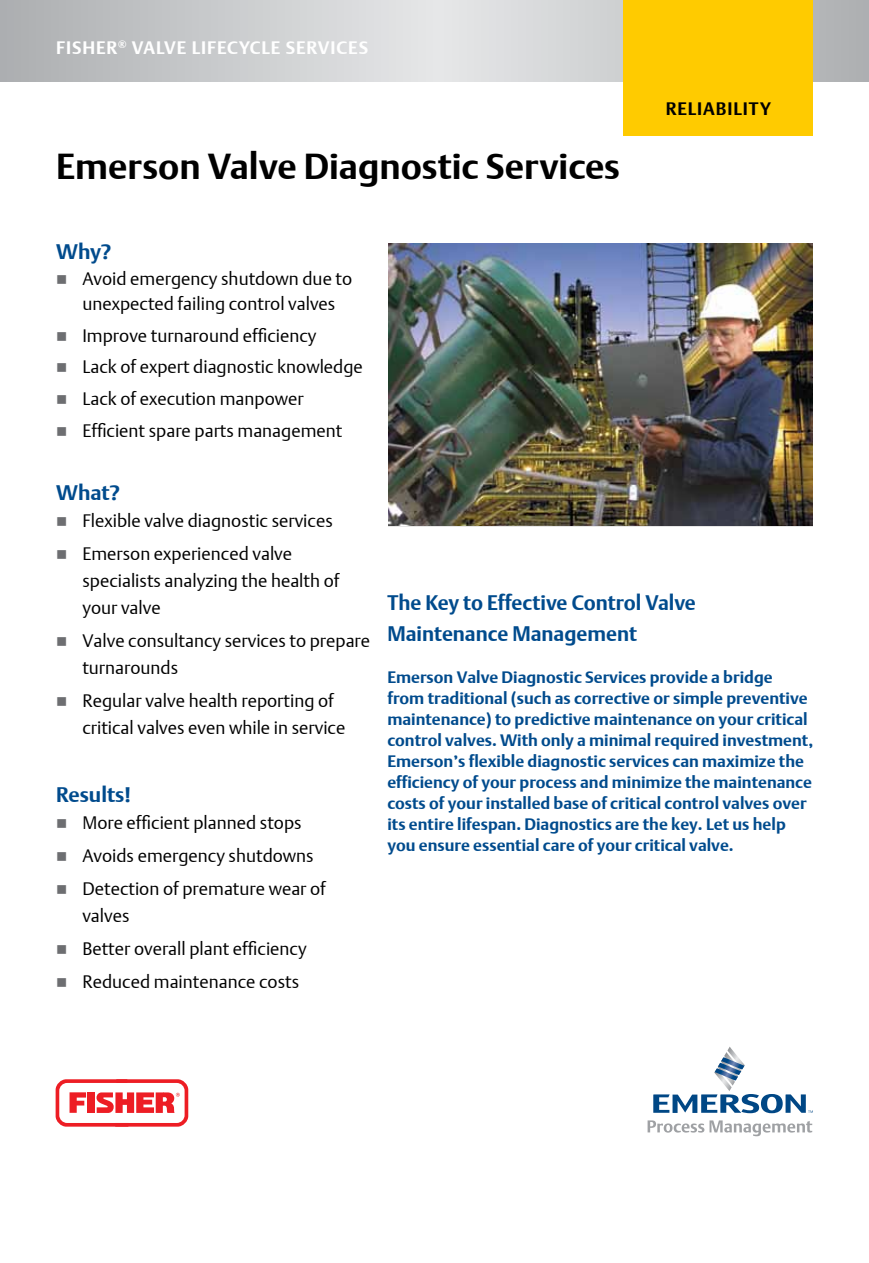
<style>
.page{position:relative;width:869px;height:1263px;background:#fff}
.page>*{position:absolute;margin:0;border:0;box-sizing:border-box;transform-origin:0 0}
.t1{font:700 36px "DTL Argo T";color:#000}
.t2{font:700 21px/30px "DTL Argo T";color:#004b8d}
.t3{font:18px/27px "DTL Argo T Light";color:#000}
.t4{font:700 18px "DTL Argo T";letter-spacing:.05em;color:#fff}
.t5{font:700 18px "DTL Argo T";letter-spacing:.05em;color:#000}
.t6{font:700 16.5px/21px "DTL Argo T";color:#004b8d}
.s1{color:#6d6e71}
</style>
<div class="page">
<svg style="left:653px;top:1046px;width:159px;height:67px"></svg>
<svg style="left:647px;top:1120px;width:165px;height:16px"></svg>
<svg style="left:56px;top:1079px;width:132px;height:47px"></svg>
<svg style="left:0;top:0;width:868px;height:81px;background:#cbcdce"></svg>
<div style="left:623px;top:0;width:189px;height:135px;background:#ffcb00"></div>
<img style="left:388px;top:243px;width:424px;height:282px">
<p class="t4" style="left:56px;top:37px;width:313px">FISHER<sup>®</sup> VALVE LIFECYCLE SERVICES</p>
<h1 class="t1" style="left:56px;top:145px;width:565px">Emerson Valve Diagnostic Services</h1>
<p class="t2" style="left:56px;top:237px;width:57px">Why?</p>
<p class="t3" style="left:56px;top:265px;width:297px;line-height:25.5px;text-align:center"><span class="s1">■</span> Avoid emergency shutdown due to unexpected failing control valves</p>
<p class="t3" style="left:56px;top:322px;width:262px"><span class="s1">■</span> Improve turnaround efficiency</p>
<p class="t3" style="left:56px;top:353px;width:308px"><span class="s1">■</span> Lack of expert diagnostic knowledge</p>
<p class="t3" style="left:56px;top:385px;width:249px"><span class="s1">■</span> Lack of execution manpower</p>
<p class="t3" style="left:56px;top:416px;width:288px"><span class="s1">■</span> Efficient spare parts management</p>
<p class="t5" style="left:665px;top:98px;width:107px">RELIABILITY</p>
<p class="t2" style="left:56px;top:477px;width:65px">What?</p>
<p class="t3" style="left:56px;top:506px;width:278px"><span class="s1">■</span> Flexible valve diagnostic services</p>
<p class="t3" style="left:82px;top:540px;width:258px;text-indent:-26px"><span class="s1">■</span> Emerson experienced valve specialists analyzing the health of your valve</p>
<p class="t3" style="left:82px;top:627px;width:289px;text-indent:-26px"><span class="s1">■</span> Valve consultancy services to prepare turnarounds</p>
<p class="t3" style="left:82px;top:687px;width:264px;text-indent:-26px"><span class="s1">■</span> Regular valve health reporting of critical valves even while in service</p>
<p class="t2" style="left:56px;top:779px;width:76px">Results!</p>
<p class="t3" style="left:56px;top:808px;width:247px"><span class="s1">■</span> More efficient planned stops</p>
<p class="t3" style="left:56px;top:841px;width:259px"><span class="s1">■</span> Avoids emergency shutdowns</p>
<p class="t3" style="left:82px;top:874px;width:245px;text-indent:-26px"><span class="s1">■</span> Detection of premature wear of valves</p>
<p class="t3" style="left:56px;top:934px;width:252px"><span class="s1">■</span> Better overall plant efficiency</p>
<p class="t3" style="left:56px;top:967px;width:244px"><span class="s1">■</span> Reduced maintenance costs</p>
<p class="t2" style="left:387px;top:588px;width:310px">The Key to Effective Control Valve<br>Maintenance Management</p>
<p class="t6" style="left:387px;top:666px;width:427px">Emerson Valve Diagnostic Services provide a bridge from traditional (such as corrective or simple preventive maintenance) to predictive maintenance on your critical control valves. With only a minimal required investment, Emerson’s flexible diagnostic services can maximize the efficiency of your process and minimize the maintenance costs of your installed base of critical control valves over its entire lifespan. Diagnostics are the key. Let us help you ensure essential care of your critical valve.</p>
</div>
